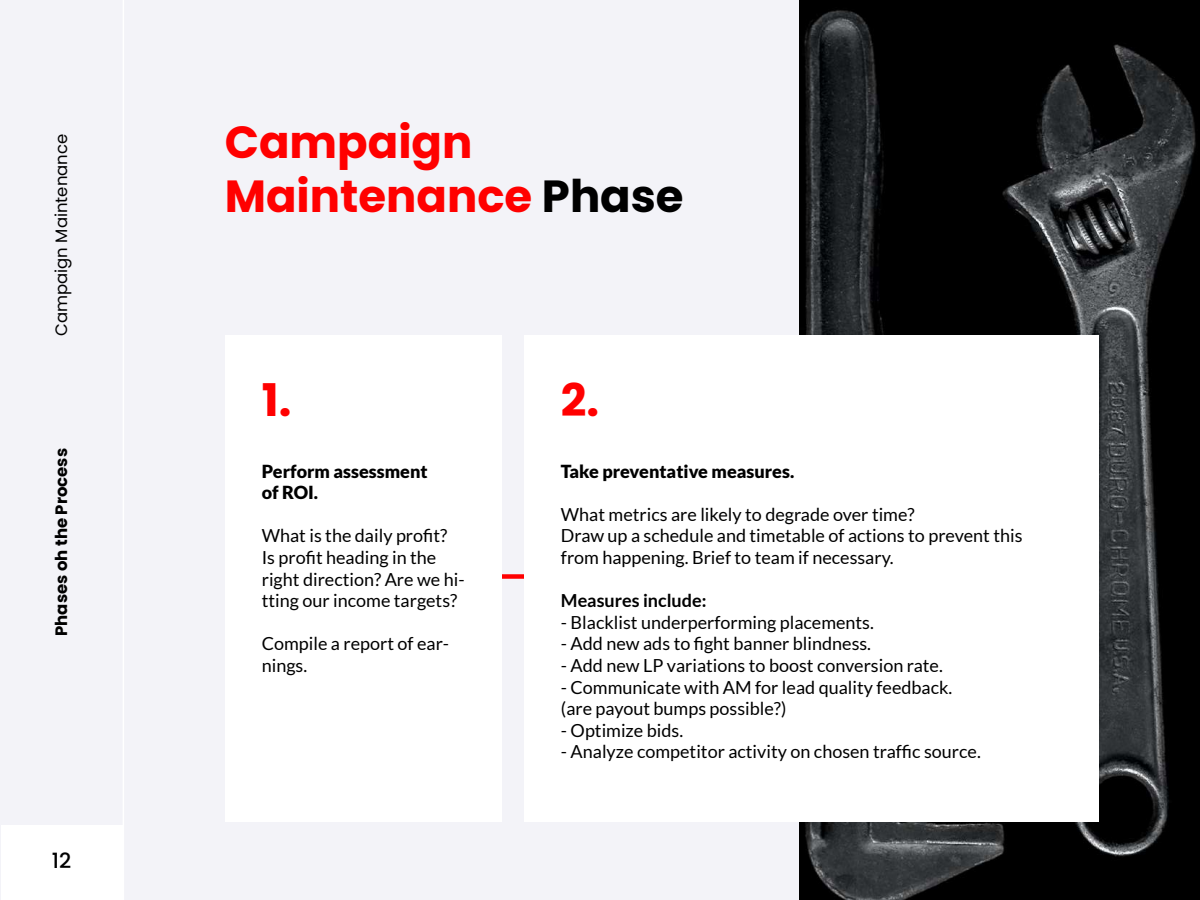
<style>
.page{position:relative;width:1200px;height:900px;background:#f3f3f8}
.page>*{position:absolute;margin:0;border:0;box-sizing:border-box;transform-origin:0 0}
.t1{font:700 45px/54px "Poppins";color:#f00}
.t2{font:500 21px "Poppins";color:#000}
.t3{font:18px/21.6px "Lato";color:#000}
.t4{font:900 18px/21.6px "Lato";color:#000}
.t5{font:700 18px "Lato";color:#000}
.t6{font:16.5px "Poppins";color:#000}
.t7{font:700 16.5px "Poppins";color:#000}
.s1{color:#000}
</style>
<div class="page">
<hr style="left:123px;top:0;width:1px;height:900px;background:#fff">
<div style="left:1px;top:825px;width:122px;height:74px;background:#fff"></div>
<img style="left:800px;top:0;width:400px;height:900px">
<div style="left:262px;top:574px;width:803px;height:5px;background:#f00"></div>
<div style="left:524px;top:336px;width:575px;height:486px;background:#fff"></div>
<div style="left:225px;top:336px;width:277px;height:486px;background:#fff"></div>
<p class="t6" style="left:52px;top:336px;width:204px;rotate:-90deg">Campaign Maintenance</p>
<p class="t7" style="left:52px;top:636px;width:189px;rotate:-90deg">Phases oh the Process</p>
<p class="t2" style="left:52px;top:849px;width:21px">12</p>
<h1 class="t1" style="left:225px;top:116px;width:460px">Campaign<br>Maintenance <span class="s1">Phase</span></h1>
<h1 class="t1" style="left:262px;top:373px;width:31px">1.</h1>
<p class="t4" style="left:262px;top:460px;width:167px">Perform assessment of ROI.</p>
<p class="t3" style="left:262px;top:525px;width:204px">What is the daily profit?<br>Is profit heading in the right direction? Are we hi&shy;tting our income targets?</p>
<p class="t3" style="left:262px;top:633px;width:189px">Compile a report of ear&shy;nings.</p>
<h1 class="t1" style="left:561px;top:373px;width:40px">2.</h1>
<p class="t4" style="left:561px;top:460px;width:235px">Take preventative measures.</p>
<p class="t3" style="left:561px;top:503px;width:463px">What metrics are likely to degrade over time?<br>Draw up a schedule and timetable of actions to prevent this from happening. Brief to team if necessary.</p>
<p class="t5" style="left:561px;top:590px;width:147px">Measures include:</p>
<p class="t3" style="left:561px;top:611px;width:315px">- Blacklist underperforming placements.</p>
<p class="t3" style="left:561px;top:633px;width:312px">- Add new ads to fight banner blindness.</p>
<p class="t3" style="left:561px;top:655px;width:383px">- Add new LP variations to boost conversion rate.</p>
<p class="t3" style="left:561px;top:676px;width:393px">- Communicate with AM for lead quality feedback. (are payout bumps possible?)</p>
<p class="t3" style="left:561px;top:719px;width:124px">- Optimize bids.</p>
<p class="t3" style="left:561px;top:741px;width:421px">- Analyze competitor activity on chosen traffic source.</p>
</div>
